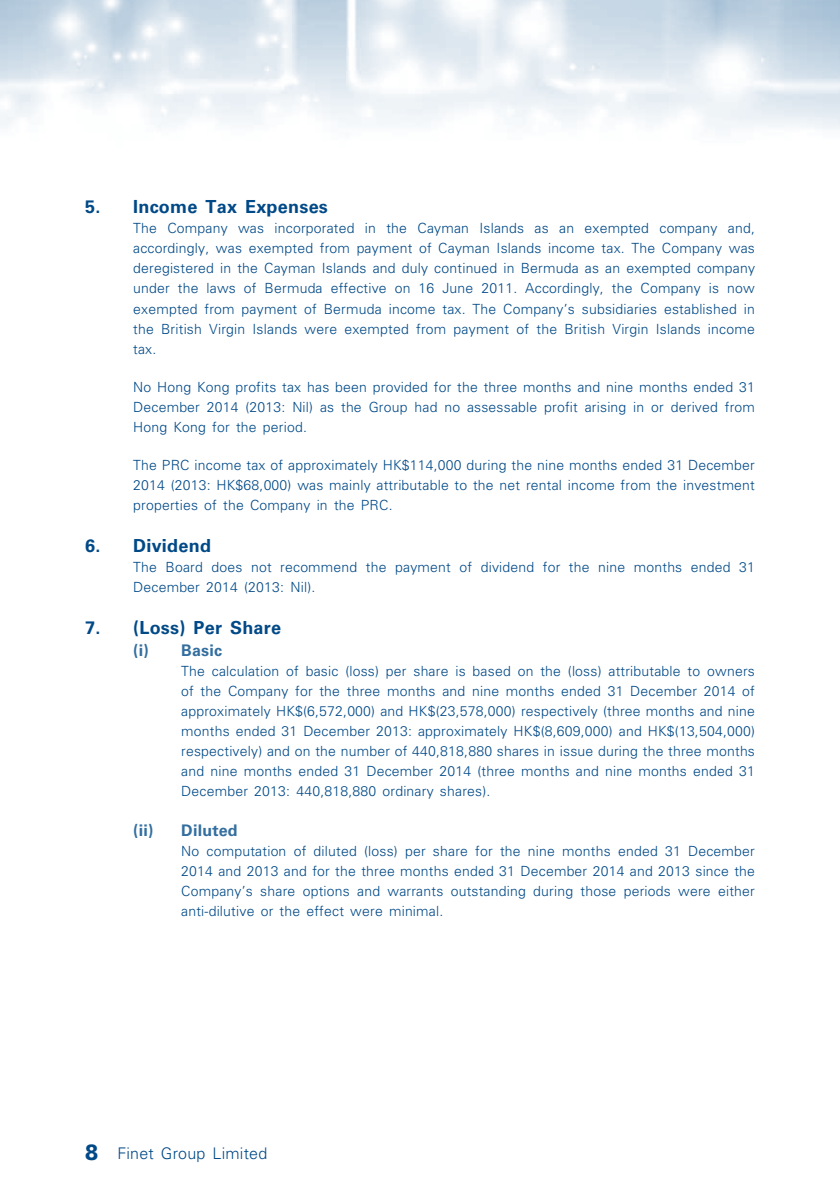
<style>
.page{position:relative;width:840px;height:1191px;background:#fff}
.page>*{position:absolute;margin:0;border:0;box-sizing:border-box;transform-origin:0 0}
.t1{font:700 18px "Univers LT Std";letter-spacing:.015em;color:#004987}
.t2{font:700 16px "Univers LT Std";letter-spacing:.015em;color:#336e9f}
.t3{font:300 16px "Univers LT Std";letter-spacing:.015em;color:#004987}
.t4{font:300 14px/20px "Univers LT Std";letter-spacing:.015em;color:#004987;text-align:justify}
.s1{font-weight:900;font-size:22px}
</style>
<div class="page">
<p class="t1" style="left:85px;top:196px;width:244px">5. Income Tax Expenses</p>
<p class="t4" style="left:133px;top:218px;width:623px">The Company was incorporated in the Cayman Islands as an exempted company and, accordingly, was exempted from payment of Cayman Islands income tax. The Company was deregistered in the Cayman Islands and duly continued in Bermuda as an exempted company under the laws of Bermuda effective on 16 June 2011. Accordingly, the Company is now exempted from payment of Bermuda income tax. The Company’s subsidiaries established in the British Virgin Islands were exempted from payment of the British Virgin Islands income tax.</p>
<p class="t4" style="left:133px;top:376px;width:623px">No Hong Kong profits tax has been provided for the three months and nine months ended 31<br>December 2014 (2013: Nil) as the Group had no assessable profit arising in or derived from Hong Kong for the period.</p>
<p class="t4" style="left:133px;top:454px;width:623px">The PRC income tax of approximately HK$114,000 during the nine months ended 31 December 2014 (2013: HK$68,000) was mainly attributable to the net rental income from the investment properties of the Company in the PRC.</p>
<p class="t1" style="left:85px;top:534px;width:127px">6. Dividend</p>
<p class="t4" style="left:133px;top:556px;width:623px">The Board does not recommend the payment of dividend for the nine months ended 31<br>December 2014 (2013: Nil).</p>
<p class="t1" style="left:85px;top:616px;width:197px">7. (Loss) Per Share</p>
<p class="t2" style="left:133px;top:640px;width:90px">(i) Basic</p>
<p class="t4" style="left:181px;top:660px;width:575px">The calculation of basic (loss) per share is based on the (loss) attributable to owners of the Company for the three months and nine months ended 31 December 2014 of approximately HK$(6,572,000) and HK$(23,578,000) respectively (three months and nine months ended 31 December 2013: approximately HK$(8,609,000) and HK$(13,504,000) respectively) and on the number of 440,818,880 shares in issue during the three months and nine months ended 31 December 2014 (three months and nine months ended 31<br>December 2013: 440,818,880 ordinary shares).</p>
<p class="t2" style="left:133px;top:820px;width:106px">(ii) Diluted</p>
<p class="t4" style="left:181px;top:840px;width:575px">No computation of diluted (loss) per share for the nine months ended 31 December 2014 and 2013 and for the three months ended 31 December 2014 and 2013 since the Company’s share options and warrants outstanding during those periods were either anti-dilutive or the effect were minimal.</p>
<p class="t3" style="left:85px;top:1143px;width:184px"><span class="s1">8</span> Finet Group Limited</p>
</div>
